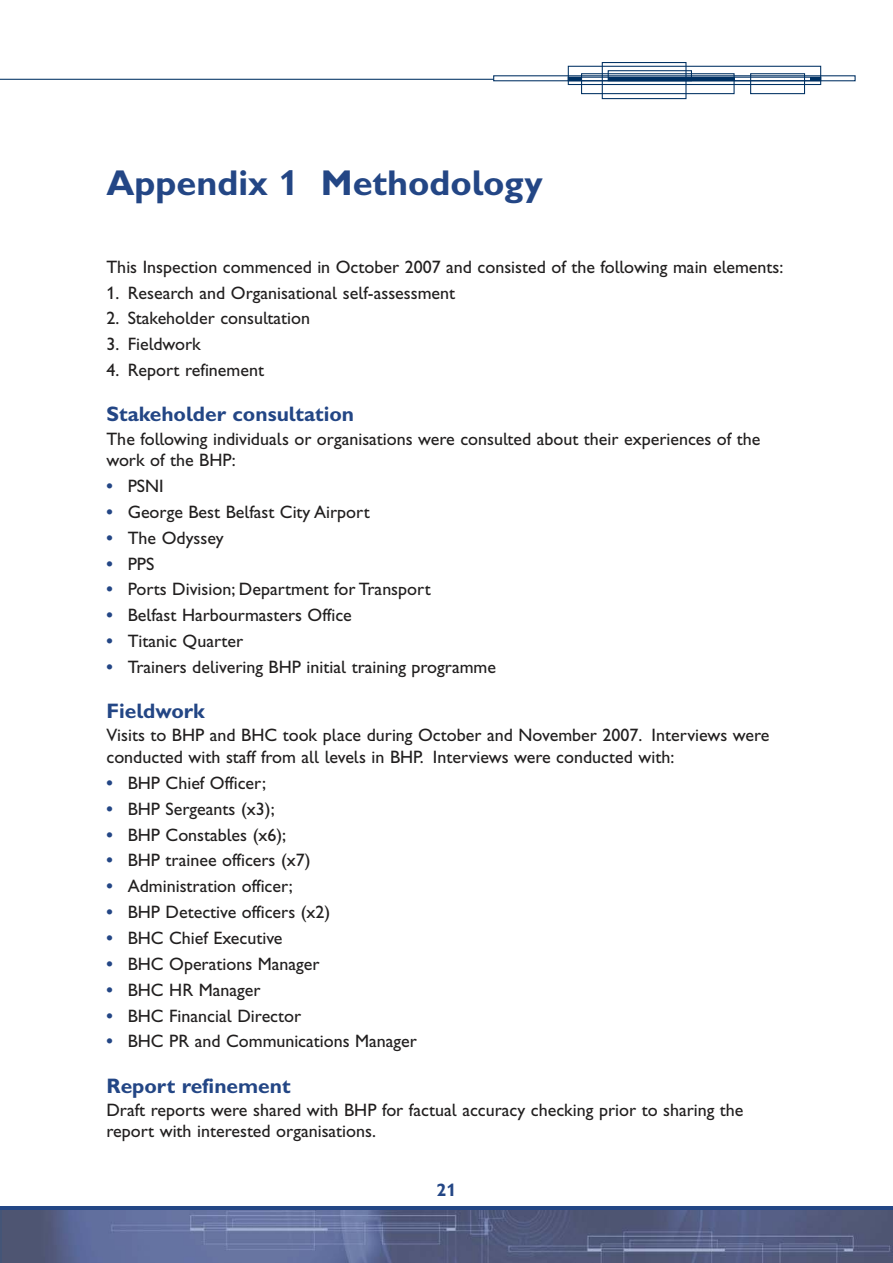
<style>
.page{position:relative;width:893px;height:1263px;background:#fff}
.page>*{position:absolute;margin:0;border:0;box-sizing:border-box;transform-origin:0 0}
.t1{font:36px "Gill Sans Hta Bold Plain";color:#234685}
.t2{font:21px "Gill Sans Hta Bold Plain";color:#234685}
.t3{font:18px/21.6px "Gill Sans Hta";color:#211f1f}
.t4{font:18px "Gill Sans Hta Bold Plain";color:#234685}
.s1{font-family:"Gill Sans Hta Bold Plain";color:#234685}
</style>
<div class="page">
<svg style="left:1px;top:1206px;width:892px;height:5px;fill:#234685"></svg>
<img style="left:1px;top:1211px;width:892px;height:52px">
<div style="left:602px;top:62px;width:84px;height:37px;border:1px solid #003163"></div>
<div style="left:568px;top:66px;width:253px;height:19px;border:1px solid #003163"></div>
<div style="left:750px;top:73px;width:55px;height:21px;border:1px solid #003163"></div>
<div style="left:581px;top:73px;width:154px;height:21px;border:1px solid #003163"></div>
<div style="left:568px;top:77px;width:253px;height:4px;border:1px solid #003163"></div>
<div style="left:608px;top:70px;width:84px;height:11px;border:1px solid #003163"></div>
<hr style="left:568px;top:77px;width:14px;height:4px;background:#003163">
<hr style="left:608px;top:77px;width:126px;height:4px;background:#003163">
<hr style="left:810px;top:77px;width:11px;height:4px;background:#003163">
<hr style="left:0;top:79px;width:494px;height:1px;background:#003163">
<hr style="left:0;top:1206px;width:1px;height:57px;background:#234685">
<h1 class="t1" style="left:106px;top:171px;width:438px">Appendix 1 Methodology</h1>
<p class="t3" style="left:106px;top:258px;width:678px">This Inspection commenced in October 2007 and consisted of the following main elements:</p>
<p class="t3" style="left:106px;top:283px;width:350px">1. Research and Organisational self-assessment</p>
<p class="t3" style="left:106px;top:309px;width:205px">2. Stakeholder consultation</p>
<p class="t3" style="left:106px;top:335px;width:96px">3. Fieldwork</p>
<p class="t3" style="left:106px;top:361px;width:159px">4. Report refinement</p>
<p class="t2" style="left:106px;top:407px;width:249px">Stakeholder consultation</p>
<p class="t3" style="left:106px;top:429px;width:656px">The following individuals or organisations were consulted about their experiences of the work of the BHP:</p>
<p class="t3" style="left:106px;top:477px;width:59px"><span class="s1">•</span> PSNI</p>
<p class="t3" style="left:106px;top:503px;width:265px"><span class="s1">•</span> George Best Belfast City Airport</p>
<p class="t3" style="left:106px;top:529px;width:119px"><span class="s1">•</span> The Odyssey</p>
<p class="t3" style="left:106px;top:554px;width:49px"><span class="s1">•</span> PPS</p>
<p class="t3" style="left:106px;top:580px;width:326px"><span class="s1">•</span> Ports Division; Department for Transport</p>
<p class="t3" style="left:106px;top:606px;width:247px"><span class="s1">•</span> Belfast Harbourmasters Office</p>
<p class="t3" style="left:106px;top:632px;width:138px"><span class="s1">•</span> Titanic Quarter</p>
<p class="t3" style="left:106px;top:658px;width:391px"><span class="s1">•</span> Trainers delivering BHP initial training programme</p>
<p class="t2" style="left:106px;top:704px;width:100px">Fieldwork</p>
<p class="t3" style="left:106px;top:726px;width:665px">Visits to BHP and BHC took place during October and November 2007. Interviews were conducted with staff from all levels in BHP. Interviews were conducted with:</p>
<p class="t3" style="left:106px;top:774px;width:161px"><span class="s1">•</span> BHP Chief Officer;</p>
<p class="t3" style="left:106px;top:799px;width:170px"><span class="s1">•</span> BHP Sergeants (x3);</p>
<p class="t3" style="left:106px;top:825px;width:181px"><span class="s1">•</span> BHP Constables (x6);</p>
<p class="t3" style="left:106px;top:851px;width:206px"><span class="s1">•</span> BHP trainee officers (x7)</p>
<p class="t3" style="left:106px;top:877px;width:188px"><span class="s1">•</span> Administration officer;</p>
<p class="t3" style="left:106px;top:903px;width:225px"><span class="s1">•</span> BHP Detective officers (x2)</p>
<p class="t3" style="left:106px;top:929px;width:178px"><span class="s1">•</span> BHC Chief Executive</p>
<p class="t3" style="left:106px;top:955px;width:215px"><span class="s1">•</span> BHC Operations Manager</p>
<p class="t3" style="left:106px;top:980px;width:156px"><span class="s1">•</span> BHC HR Manager</p>
<p class="t3" style="left:106px;top:1006px;width:196px"><span class="s1">•</span> BHC Financial Director</p>
<p class="t3" style="left:106px;top:1032px;width:312px"><span class="s1">•</span> BHC PR and Communications Manager</p>
<p class="t2" style="left:106px;top:1078px;width:186px">Report refinement</p>
<p class="t3" style="left:106px;top:1101px;width:639px">Draft reports were shared with BHP for factual accuracy checking prior to sharing the report with interested organisations.</p>
<p class="t4" style="left:437px;top:1184px;width:21px">21</p>
</div>
